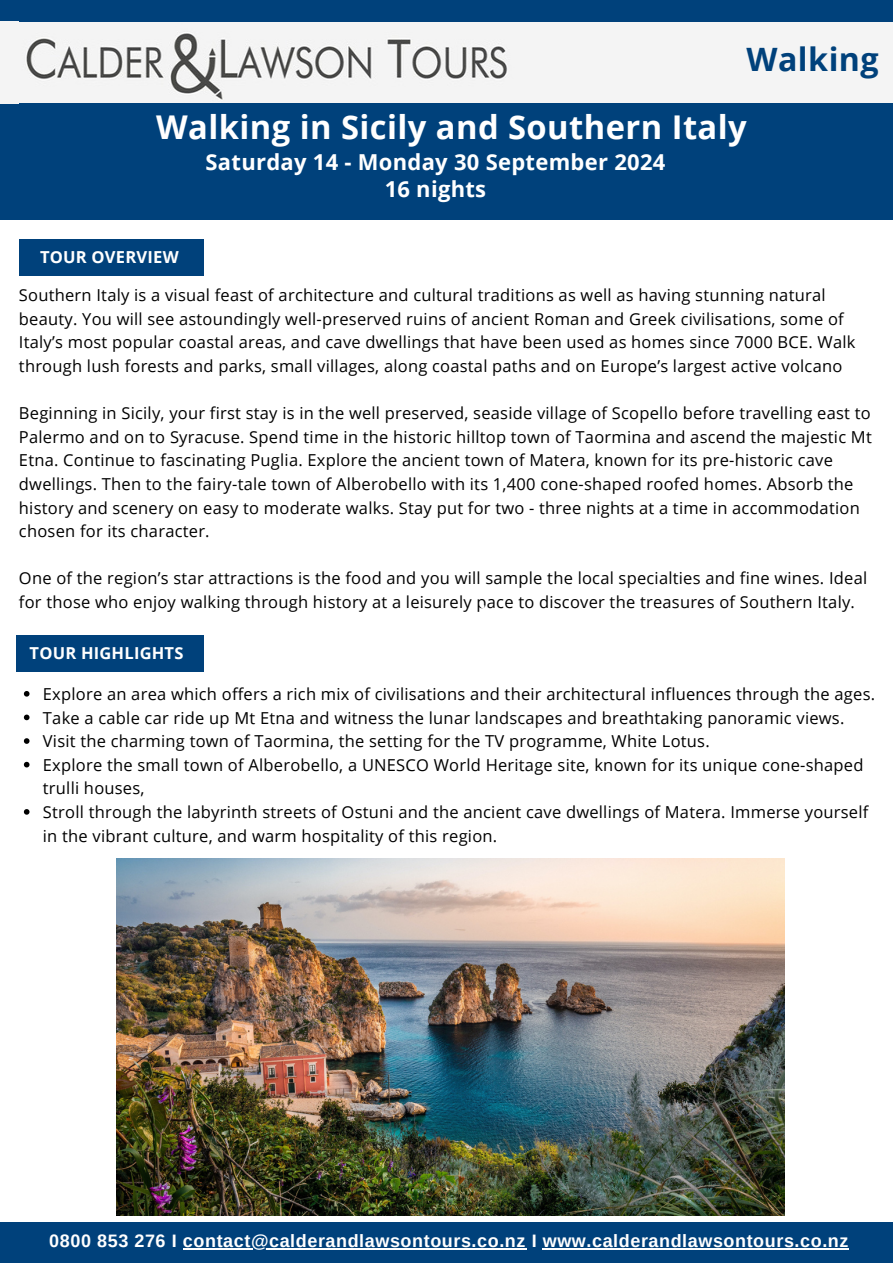
<style>
.page{position:relative;width:893px;height:1264px;background:#fff}
.page>*{position:absolute;margin:0;border:0;box-sizing:border-box;transform-origin:0 0}
.t1{font:700 32.7px "Open Sans";letter-spacing:.015em;color:#fff}
.t2{font:700 32.1px "Open Sans";letter-spacing:.015em;color:#00417b}
.t3{font:700 22.05px "Open Sans";letter-spacing:.015em;color:#fff}
.t4{font:700 18px "Arimo";letter-spacing:.03em;color:#fff}
.t5{font:16.5px/23.5px "Open Sans";letter-spacing:.015em;color:#000}
.t6{font:700 16.5px "Open Sans";letter-spacing:.015em;color:#fff}
.t7{font:15px "IBM Plex Sans";color:#fff}
</style>
<div class="page">
<div style="left:0;top:0;width:892px;height:219px;background:#00417b"></div>
<img style="left:19px;top:22px;width:873px;height:81px">
<div style="left:0;top:21px;width:19px;height:83px;background:#f4f4f4"></div>
<div style="left:0;top:1221px;width:892px;height:41px;background:#00417b"></div>
<div style="left:17px;top:635px;width:187px;height:37px;background:#00417b"></div>
<svg style="left:24px;top:691px;width:5px;height:5px"></svg>
<svg style="left:24px;top:714px;width:5px;height:6px"></svg>
<svg style="left:24px;top:738px;width:5px;height:5px"></svg>
<svg style="left:24px;top:761px;width:5px;height:6px"></svg>
<svg style="left:24px;top:809px;width:5px;height:5px"></svg>
<div style="left:19px;top:239px;width:184px;height:37px;background:#00417b"></div>
<hr style="left:183px;top:1248px;width:343px;height:1px;background:#fff">
<hr style="left:542px;top:1248px;width:307px;height:1px;background:#fff">
<img style="left:116px;top:858px;width:668px;height:357px">
<p class="t2" style="left:746px;top:36px;width:134px">Walking</p>
<p class="t1" style="left:156px;top:104px;width:592px">Walking in Sicily and Southern Italy</p>
<p class="t3" style="left:205px;top:147px;width:461px">Saturday 14 - Monday 30 September 2024</p>
<p class="t3" style="left:384px;top:174px;width:103px">16 nights</p>
<p class="t6" style="left:40px;top:245px;width:140px">TOUR OVERVIEW</p>
<p class="t5" style="left:19px;top:283px;width:838px">Southern Italy is a visual feast of architecture and cultural traditions as well as having stunning natural beauty. You will see astoundingly well-preserved ruins of ancient Roman and Greek civilisations, some of Italy’s most popular coastal areas, and cave dwellings that have been used as homes since 7000 BCE. Walk through lush forests and parks, small villages, along coastal paths and on Europe’s largest active volcano</p>
<p class="t5" style="left:19px;top:401px;width:854px">Beginning in Sicily, your first stay is in the well preserved, seaside village of Scopello before travelling east to Palermo and on to Syracuse. Spend time in the historic hilltop town of Taormina and ascend the majestic Mt Etna. Continue to fascinating Puglia. Explore the ancient town of Matera, known for its pre-historic cave dwellings. Then to the fairy-tale town of Alberobello with its 1,400 cone-shaped roofed homes. Absorb the history and scenery on easy to moderate walks. Stay put for two - three nights at a time in accommodation chosen for its character.</p>
<p class="t5" style="left:19px;top:566px;width:849px">One of the region’s star attractions is the food and you will sample the local specialties and fine wines. Ideal for those who enjoy walking through history at a leisurely pace to discover the treasures of Southern Italy.</p>
<p class="t6" style="left:30px;top:641px;width:155px">TOUR HIGHLIGHTS</p>
<p class="t5" style="left:43px;top:681px;width:833px">Explore an area which offers a rich mix of civilisations and their architectural influences through the ages.</p>
<p class="t5" style="left:43px;top:705px;width:803px">Take a cable car ride up Mt Etna and witness the lunar landscapes and breathtaking panoramic views.</p>
<p class="t5" style="left:43px;top:729px;width:668px">Visit the charming town of Taormina, the setting for the TV programme, White Lotus.</p>
<p class="t5" style="left:43px;top:752px;width:822px">Explore the small town of Alberobello, a UNESCO World Heritage site, known for its unique cone-shaped trulli houses,</p>
<p class="t5" style="left:43px;top:799px;width:827px">Stroll through the labyrinth streets of Ostuni and the ancient cave dwellings of Matera. Immerse yourself in the vibrant culture, and warm hospitality of this region.</p>
<p class="t7" style="left:480px;top:596px;width:7px">•</p>
<p class="t7" style="left:480px;top:708px;width:7px">•</p>
<p class="t4" style="left:49px;top:1230px;width:800px">0800 853 276 I contact@calderandlawsontours.co.nz I www.calderandlawsontours.co.nz</p>
</div>
